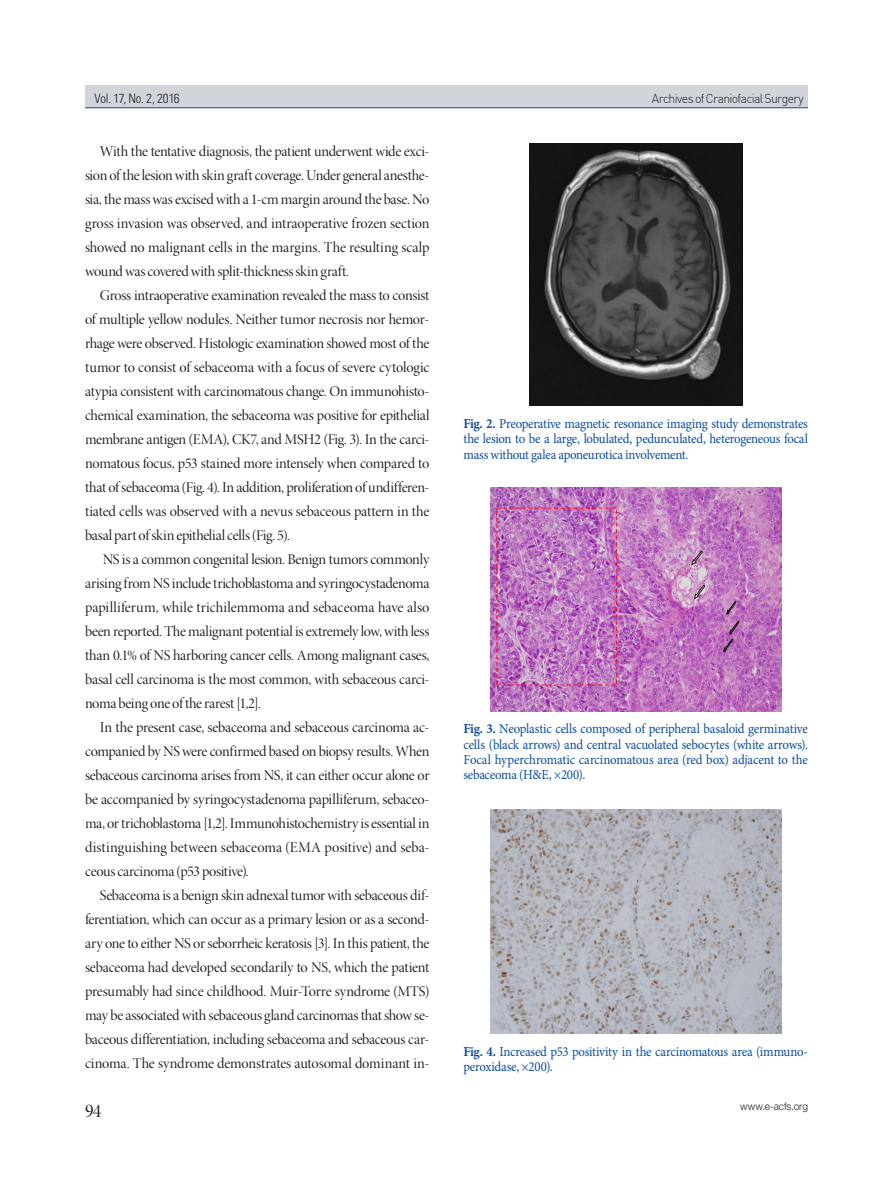
<style>
.page{position:relative;width:893px;height:1191px;background:#fff}
.page>*{position:absolute;margin:0;border:0;box-sizing:border-box;transform-origin:0 0}
.t1{font:19.5px "Minion Pro Disp";color:#231f20;scale:.96 1}
.t2{font:15px/24px "Minion Pro Disp";letter-spacing:-.015em;color:#231f20;text-align:justify}
.t3{font:13.8px/15.3px "Minion Pro";letter-spacing:-.02em;color:#0d4da1;text-align:justify;scale:.93 1}
.t4{font:300 condensed 13.05px "Univers";letter-spacing:-.015em;color:#231f20;scale:.96 1}
.t5{font:300 12.75px "DIN";letter-spacing:-.055em;color:#231f20;scale:.96 1}
.t6{font:300 10.5px "Helvetica Neue LT Std";letter-spacing:-.005em;color:#231f20;scale:.96 1}
.s1{font-weight:700}
</style>
<div class="page">
<div style="left:85px;top:85px;width:723px;height:22px;background:#d2d4dc"></div>
<hr style="left:85px;top:107px;width:723px;height:1px;background:#0d4da1">
<img style="left:529px;top:144px;width:213px;height:262px">
<img style="left:490px;top:487px;width:291px;height:224px">
<img style="left:490px;top:809px;width:291px;height:224px">
<svg style="left:691px;top:550px;width:12px;height:16px"></svg>
<svg style="left:693px;top:584px;width:13px;height:16px"></svg>
<svg style="left:723px;top:600px;width:17px;height:52px"></svg>
<p class="t4" style="left:95px;top:91px;width:90px">Vol. 17, No. 2, 2016</p>
<p class="t5" style="left:652px;top:90px;width:160px">Archives of Craniofacial Surgery</p>
<p class="t2" style="left:85px;top:140px;width:346px;text-indent:15px">With the tentative diagnosis, the patient underwent wide exci&shy;sion of the lesion with skin graft coverage. Under general anesthe&shy;sia, the mass was excised with a 1-cm margin around the base. No gross invasion was observed, and intraoperative frozen section showed no malignant cells in the margins. The resulting scalp wound was covered with split-thickness skin graft.</p>
<p class="t2" style="left:85px;top:284px;width:346px;text-indent:15px">Gross intraoperative examination revealed the mass to consist of multiple yellow nodules. Neither tumor necrosis nor hemor&shy;rhage were observed. Histologic examination showed most of the tumor to consist of sebaceoma with a focus of severe cytologic atypia consistent with carcinomatous change. On immunohisto&shy;chemical examination, the sebaceoma was positive for epithelial membrane antigen (EMA), CK7, and MSH2 (Fig. 3). In the carci&shy;nomatous focus, p53 stained more intensely when compared to that of sebaceoma (Fig. 4). In addition, proliferation of undifferen&shy;tiated cells was observed with a nevus sebaceous pattern in the basal part of skin epithelial cells (Fig. 5).</p>
<p class="t2" style="left:85px;top:548px;width:346px;text-indent:18px">NS is a common congenital lesion. Benign tumors commonly arising from NS include trichoblastoma and syringocystadenoma papilliferum, while trichilemmoma and sebaceoma have also been reported. The malignant potential is extremely low, with less than 0.1% of NS harboring cancer cells. Among malignant cases, basal cell carcinoma is the most common, with sebaceous carci&shy;noma being one of the rarest [1,2].</p>
<p class="t2" style="left:85px;top:716px;width:346px;text-indent:15px">In the present case, sebaceoma and sebaceous carcinoma ac&shy;companied by NS were confirmed based on biopsy results. When sebaceous carcinoma arises from NS, it can either occur alone or be accompanied by syringocystadenoma papilliferum, sebaceo&shy;ma, or trichoblastoma [1,2]. Immunohistochemistry is essential in distinguishing between sebaceoma (EMA positive) and seba&shy;ceous carcinoma (p53 positive).</p>
<p class="t2" style="left:85px;top:884px;width:346px;text-indent:15px">Sebaceoma is a benign skin adnexal tumor with sebaceous dif&shy;ferentiation, which can occur as a primary lesion or as a second&shy;ary one to either NS or seborrheic keratosis [3]. In this patient, the sebaceoma had developed secondarily to NS, which the patient presumably had since childhood. Muir-Torre syndrome (MTS) may be associated with sebaceous gland carcinomas that show se&shy;baceous differentiation, including sebaceoma and sebaceous car&shy;cinoma. The syndrome demonstrates autosomal dominant in-</p>
<h1 class="t1" style="left:85px;top:1099px;width:19px">94</h1>
<p class="t3" style="left:463px;top:416px;width:372px"><span class="s1">Fig. 2.</span> Preoperative magnetic resonance imaging study demonstrates the lesion to be a large, lobulated, pedunculated, heterogeneous focal mass without galea aponeurotica involvement.</p>
<p class="t3" style="left:463px;top:721px;width:372px"><span class="s1">Fig. 3.</span> Neoplastic cells composed of peripheral basaloid germinative cells (black arrows) and central vacuolated sebocytes (white arrows).<br>Focal hyperchromatic carcinomatous area (red box) adjacent to the sebaceoma (H&amp;E, ×200).</p>
<p class="t3" style="left:463px;top:1044px;width:372px"><span class="s1">Fig. 4.</span> Increased p53 positivity in the carcinomatous area (immuno&shy;peroxidase, ×200).</p>
<p class="t6" style="left:740px;top:1100px;width:72px">www.e-acfs.org</p>
</div>
